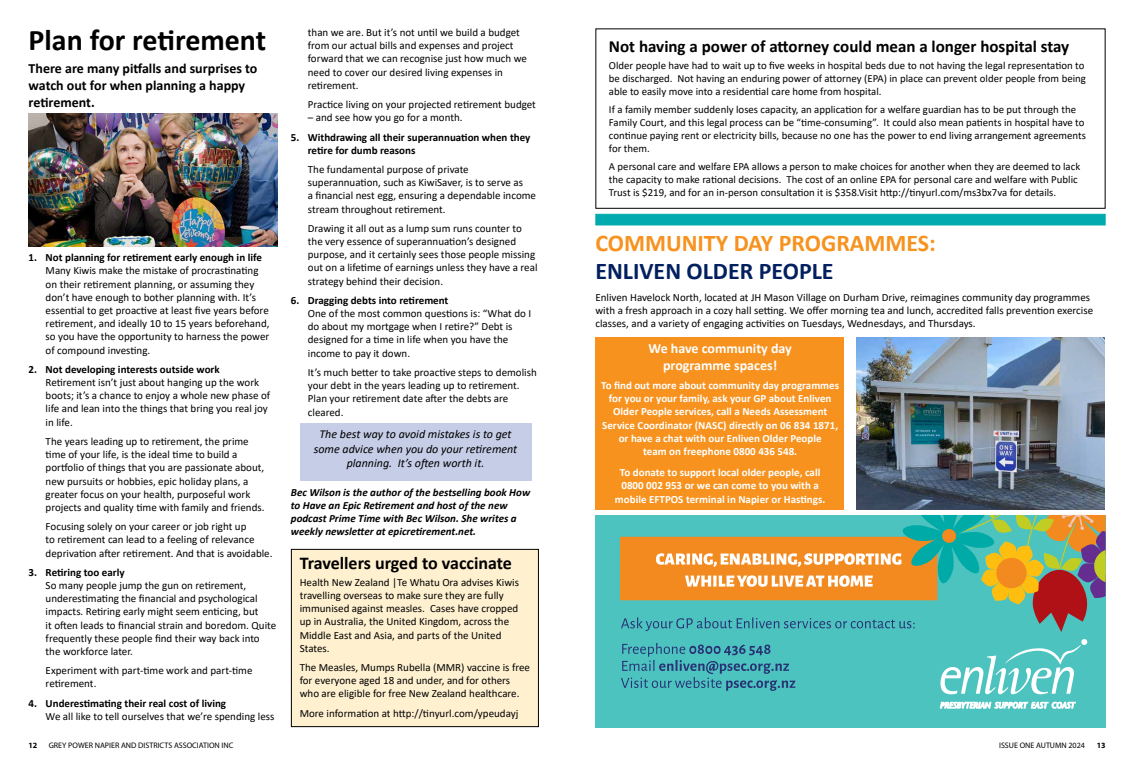
<style>
.page{position:relative;width:1134px;height:766px;background:#fff}
.page>*{position:absolute;margin:0;border:0;box-sizing:border-box;transform-origin:0 0}
.t1{font:700 30px "Calibri";color:#000}
.t2{font:700 24px "Calibri";color:#f7921e}
.t3{font:700 24px "Calibri";color:#02205f}
.t4{font:700 18px "Calibri";letter-spacing:-.005em;color:#000}
.t5{font:700 17px "Calibri";color:#000}
.t6{font:700 14px/16.8px "Calibri";color:#000}
.t7{font:700 14px/16.8px "Calibri";color:#fff;text-align:center}
.t8{font:italic 12px/14.4px "Calibri";color:#000;text-align:center}
.t9{font:11px/13.2px "Calibri";color:#000}
.t10{font:700 11px/13.2px "Calibri";color:#fff;text-align:center}
.t11{font:700 11px/13.2px "Calibri";color:#000}
.t12{font:italic 700 11px/13.2px "Calibri";color:#000}
.t13{font:10.8px/13px "Calibri";color:#000}
.t14{font:italic 600 8.3px "Stone Sans BQ";color:#fff;scale:.96 1}
.t15{font:8px "Myriad Pro";color:#000}
.t16{font:700 8px "Myriad Pro";color:#000}
</style>
<div class="page">
<div style="left:595px;top:337px;width:248px;height:172px;background:#f7921e"></div>
<div style="left:595px;top:214px;width:511px;height:11px;background:#00aaae;border:1px solid #00aaae"></div>
<div style="left:595px;top:515px;width:511px;height:212px;background:#4dc3c0"></div>
<svg style="left:621px;top:643px;width:174px;height:47px"></svg>
<svg style="left:621px;top:514px;width:485px;height:118px"></svg>
<svg style="left:940px;top:639px;width:147px;height:55px"></svg>
<img style="left:856px;top:337px;width:248px;height:172px">
<div style="left:291px;top:549px;width:247px;height:177px;background:#fff1d0"></div>
<div style="left:291px;top:548px;width:248px;height:179px;border:1px solid #000"></div>
<div style="left:300px;top:423px;width:231px;height:57px;background:#c6cde7"></div>
<img style="left:28px;top:114px;width:249px;height:132px">
<div style="left:595px;top:28px;width:511px;height:181px;border:1px solid #000"></div>
<h1 class="t1" style="left:29px;top:19px;width:239px">Plan for retirement</h1>
<p class="t6" style="left:29px;top:60px;width:230px">There are many pitfalls and surprises to watch out for when planning a happy retirement.</p>
<p class="t11" style="left:29px;top:251px;width:235px">1. Not planning for retirement early enough in life</p>
<p class="t9" style="left:46px;top:264px;width:225px">Many Kiwis make the mistake of procrastinating on their retirement planning, or assuming they don’t have enough to bother planning with. It’s essential to get proactive at least five years before retirement, and ideally 10 to 15 years beforehand, so you have the opportunity to harness the power of compound investing.</p>
<p class="t11" style="left:29px;top:362px;width:193px">2. Not developing interests outside work</p>
<p class="t9" style="left:46px;top:375px;width:226px">Retirement isn’t just about hanging up the work boots; it’s a chance to enjoy a whole new phase of life and lean into the things that bring you real joy in life.</p>
<p class="t9" style="left:46px;top:434px;width:220px">The years leading up to retirement, the prime time of your life, is the ideal time to build a portfolio of things that you are passionate about, new pursuits or hobbies, epic holiday plans, a greater focus on your health, purposeful work projects and quality time with family and friends.</p>
<p class="t9" style="left:46px;top:519px;width:228px">Focusing solely on your career or job right up<br>to retirement can lead to a feeling of relevance deprivation after retirement. And that is avoidable.</p>
<p class="t11" style="left:29px;top:565px;width:97px">3. Retiring too early</p>
<p class="t9" style="left:46px;top:578px;width:232px">So many people jump the gun on retirement, underestimating the financial and psychological impacts. Retiring early might seem enticing, but<br>it often leads to financial strain and boredom. Quite frequently these people find their way back into the workforce later.</p>
<p class="t9" style="left:46px;top:663px;width:208px">Experiment with part-time work and part-time retirement.</p>
<p class="t11" style="left:29px;top:696px;width:199px">4. Underestimating their real cost of living</p>
<p class="t9" style="left:46px;top:709px;width:230px">We all like to tell ourselves that we’re spending less</p>
<p class="t9" style="left:308px;top:25px;width:221px">than we are. But it’s not until we build a budget from our actual bills and expenses and project forward that we can recognise just how much we need to cover our desired living expenses in retirement.</p>
<p class="t9" style="left:308px;top:97px;width:230px">Practice living on your projected retirement budget</p>
<p class="t9" style="left:308px;top:111px;width:156px">– and see how you go for a month.</p>
<p class="t11" style="left:308px;top:130px;width:224px;text-indent:-17px">5. Withdrawing all their superannuation when they retire for dumb reasons</p>
<p class="t9" style="left:308px;top:162px;width:230px">The fundamental purpose of private superannuation, such as KiwiSaver, is to serve as<br>a financial nest egg, ensuring a dependable income stream throughout retirement.</p>
<p class="t9" style="left:308px;top:221px;width:231px">Drawing it all out as a lump sum runs counter to the very essence of superannuation’s designed purpose, and it certainly sees those people missing out on a lifetime of earnings unless they have a real strategy behind their decision.</p>
<p class="t11" style="left:291px;top:293px;width:159px">6. Dragging debts into retirement</p>
<p class="t9" style="left:308px;top:306px;width:225px">One of the most common questions is: “What do I do about my mortgage when I retire?” Debt is designed for a time in life when you have the income to pay it down.</p>
<p class="t9" style="left:308px;top:365px;width:230px">It’s much better to take proactive steps to demolish your debt in the years leading up to retirement.<br>Plan your retirement date after the debts are cleared.</p>
<p class="t8" style="left:314px;top:426px;width:205px">The best way to avoid mistakes is to get some advice when you do your retirement planning. It’s often worth it.</p>
<p class="t12" style="left:291px;top:485px;width:241px">Bec Wilson is the author of the bestselling book How to Have an Epic Retirement and host of the new podcast Prime Time with Bec Wilson. She writes a weekly newsletter at epicretirement.net.</p>
<h3 class="t4" style="left:300px;top:549px;width:214px">Travellers urged to vaccinate</h3>
<p class="t9" style="left:300px;top:575px;width:221px">Health New Zealand |Te Whatu Ora advises Kiwis travelling overseas to make sure they are fully immunised against measles. Cases have cropped up in Australia, the United Kingdom, across the Middle East and Asia, and parts of the United States.</p>
<p class="t9" style="left:300px;top:660px;width:232px">The Measles, Mumps Rubella (MMR) vaccine is free for everyone aged 18 and under, and for others who are eligible for free New Zealand healthcare.</p>
<p class="t9" style="left:300px;top:705px;width:220px">More information at http://tinyurl.com/ypeudayj</p>
<h3 class="t5" style="left:609px;top:34px;width:462px">Not having a power of attorney could mean a longer hospital stay</h3>
<p class="t13" style="left:609px;top:59px;width:478px">Older people have had to wait up to five weeks in hospital beds due to not having the legal representation to be discharged. Not having an enduring power of attorney (EPA) in place can prevent older people from being able to easily move into a residential care home from hospital.</p>
<p class="t13" style="left:609px;top:103px;width:479px">If a family member suddenly loses capacity, an application for a welfare guardian has to be put through the Family Court, and this legal process can be “time-consuming”. It could also mean patients in hospital have to continue paying rent or electricity bills, because no one has the power to end living arrangement agreements for them.</p>
<p class="t13" style="left:609px;top:159px;width:473px">A personal care and welfare EPA allows a person to make choices for another when they are deemed to lack the capacity to make rational decisions. The cost of an online EPA for personal care and welfare with Public<br>Trust is $219, and for an in-person consultation it is $358.Visit http://tinyurl.com/ms3bx7va for details.</p>
<h2 class="t2" style="left:595px;top:225px;width:342px">COMMUNITY DAY PROGRAMMES:</h2>
<h2 class="t3" style="left:595px;top:254px;width:240px">ENLIVEN OLDER PEOPLE</h2>
<p class="t9" style="left:595px;top:290px;width:499px">Enliven Havelock North, located at JH Mason Village on Durham Drive, reimagines community day programmes with a fresh approach in a cozy hall setting. We offer morning tea and lunch, accredited falls prevention exercise classes, and a variety of engaging activities on Tuesdays, Wednesdays, and Thursdays.</p>
<p class="t7" style="left:648px;top:339px;width:145px">We have community day programme spaces!</p>
<p class="t10" style="left:601px;top:378px;width:239px">To find out more about community day programmes for you or your family, ask your GP about Enliven Older People services, call a Needs Assessment Service Coordinator (NASC) directly on 06 834 1871, or have a chat with our Enliven Older People<br>team on freephone 0800 436 548.</p>
<p class="t10" style="left:615px;top:465px;width:212px">To donate to support local older people, call<br>0800 002 953 or we can come to you with a mobile EFTPOS terminal in Napier or Hastings.</p>
<p class="t14" style="left:940px;top:699px;width:142px">PRESBYTERIAN SUPPORT EAST COAST</p>
<p class="t16" style="left:28px;top:739px;width:10px">12</p>
<p class="t15" style="left:49px;top:739px;width:186px">GREY POWER NAPIER AND DISTRICTS ASSOCIATION INC</p>
<p class="t15" style="left:999px;top:739px;width:87px">ISSUE ONE AUTUMN 2024</p>
<p class="t16" style="left:1097px;top:739px;width:10px">13</p>
</div>
